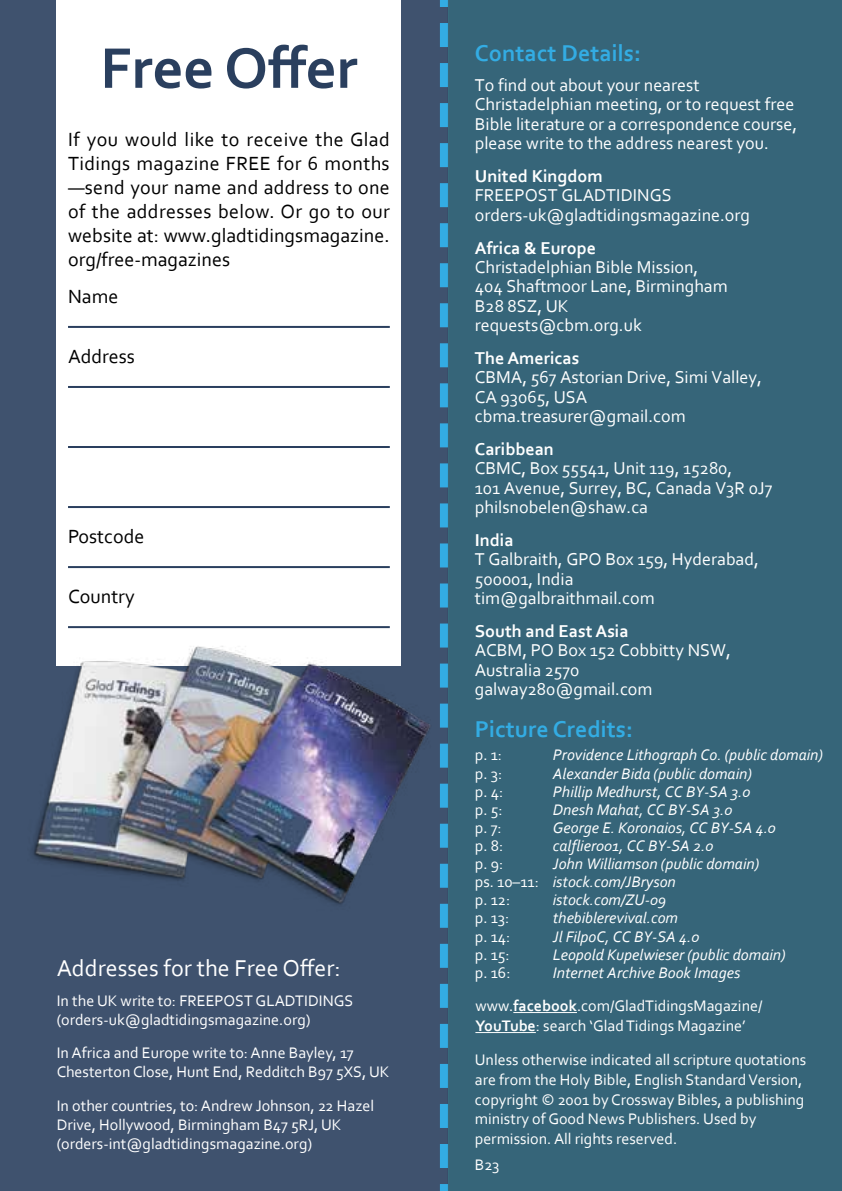
<style>
.page{position:relative;width:842px;height:1191px;background:#fff}
.page>*{position:absolute;margin:0;border:0;box-sizing:border-box;transform-origin:0 0}
.t1{font:700 60px "Corbel";color:#2a3f5e}
.t2{font:700 24px "Corbel";color:#33ace3}
.t3{font:24px "Corbel";color:#fff}
.t4{font:20px/24px "Corbel";color:#000;text-align:justify}
.t5{font:18px/19.2px "Corbel";color:#fff}
.t6{font:700 18px "Corbel";color:#fff}
.t7{font:16px/19px "Corbel";color:#fff}
.t8{font:italic 16px/18px "Corbel";color:#fff}
.s1{font-style:normal}
.s2{font-weight:700}
</style>
<div class="page">
<div style="left:448px;top:0;width:394px;height:1191px;background:#366579"></div>
<div style="left:0;top:0;width:448px;height:1191px;background:#3f526e"></div>
<svg style="left:440px;top:0;width:8px;height:1191px"></svg>
<div style="left:57px;top:0;width:344px;height:666px;background:#fff"></div>
<hr style="left:68px;top:326px;width:322px;height:2px;background:#2a3f5e">
<hr style="left:68px;top:386px;width:322px;height:2px;background:#2a3f5e">
<hr style="left:68px;top:446px;width:322px;height:2px;background:#2a3f5e">
<hr style="left:68px;top:506px;width:322px;height:2px;background:#2a3f5e">
<hr style="left:68px;top:566px;width:322px;height:2px;background:#2a3f5e">
<img style="left:32px;top:611px;width:434px;height:306px">
<hr style="left:513px;top:1012px;width:64px;height:1px;background:#fff">
<hr style="left:475px;top:1032px;width:61px;height:1px;background:#fff">
<h1 class="t1" style="left:100px;top:31px;width:259px">Free Offer</h1>
<p class="t4" style="left:68px;top:127px;width:323px">If you would like to receive the Glad Tidings magazine FREE for 6 months —send your name and address to one of the addresses below. Or go to our website at: www.gladtidingsmagazine. org/free-magazines</p>
<p class="t4" style="left:68px;top:284px;width:52px">Name</p>
<p class="t4" style="left:68px;top:344px;width:68px">Address</p>
<p class="t4" style="left:68px;top:524px;width:78px">Postcode</p>
<p class="t4" style="left:68px;top:584px;width:68px">Country</p>
<h2 class="t3" style="left:57px;top:953px;width:286px">Addresses for the Free Offer:</h2>
<p class="t7" style="left:57px;top:991px;width:298px">In the UK write to: FREEPOST GLADTIDINGS (orders-uk@gladtidingsmagazine.org)</p>
<p class="t7" style="left:57px;top:1043px;width:334px">In Africa and Europe write to: Anne Bayley, 17<br>Chesterton Close, Hunt End, Redditch B97 5XS, UK</p>
<p class="t7" style="left:57px;top:1095px;width:319px">In other countries, to: Andrew Johnson, 22 Hazel<br>Drive, Hollywood, Birmingham B47 5RJ, UK (orders-int@gladtidingsmagazine.org)</p>
<h2 class="t2" style="left:475px;top:38px;width:168px">Contact Details:</h2>
<p class="t5" style="left:475px;top:75px;width:324px">To find out about your nearest Christadelphian meeting, or to request free Bible literature or a correspondence course, please write to the address nearest you.</p>
<p class="t6" style="left:475px;top:165px;width:129px">United Kingdom</p>
<p class="t5" style="left:475px;top:185px;width:277px">FREEPOST GLADTIDINGS orders-uk@gladtidingsmagazine.org</p>
<p class="t6" style="left:475px;top:237px;width:123px">Africa &amp; Europe</p>
<p class="t5" style="left:475px;top:257px;width:254px">Christadelphian Bible Mission,<br>404 Shaftmoor Lane, Birmingham<br>B28 8SZ, UK requests@cbm.org.uk</p>
<p class="t6" style="left:475px;top:347px;width:106px">The Americas</p>
<p class="t5" style="left:475px;top:367px;width:289px">CBMA, 567 Astorian Drive, Simi Valley,<br>CA 93065, USA cbma.treasurer@gmail.com</p>
<p class="t6" style="left:475px;top:438px;width:81px">Caribbean</p>
<p class="t5" style="left:475px;top:458px;width:299px">CBMC, Box 55541, Unit 119, 15280,<br>101 Avenue, Surrey, BC, Canada V3R 0J7 philsnobelen@shaw.ca</p>
<p class="t6" style="left:475px;top:529px;width:40px">India</p>
<p class="t5" style="left:475px;top:549px;width:285px">T Galbraith, GPO Box 159, Hyderabad,<br>500001, India<br>tim@galbraithmail.com</p>
<p class="t6" style="left:475px;top:620px;width:155px">South and East Asia</p>
<p class="t5" style="left:475px;top:640px;width:257px">ACBM, PO Box 152 Cobbitty NSW,<br>Australia 2570 galway280@gmail.com</p>
<h2 class="t2" style="left:475px;top:714px;width:160px">Picture Credits:</h2>
<p class="t7" style="left:475px;top:745px;width:29px">p. 1:</p>
<p class="t8" style="left:553px;top:745px;width:272px">Providence Lithograph Co. (public domain)</p>
<p class="t7" style="left:475px;top:763px;width:29px">p. 3:</p>
<p class="t8" style="left:553px;top:764px;width:201px">Alexander Bida (public domain)</p>
<p class="t7" style="left:475px;top:781px;width:30px">p. 4:</p>
<p class="t8" style="left:553px;top:782px;width:199px">Phillip Medhurst, CC BY-SA 3.0</p>
<p class="t7" style="left:475px;top:799px;width:29px">p. 5:</p>
<p class="t8" style="left:553px;top:800px;width:181px">Dnesh Mahat, CC BY-SA 3.0</p>
<p class="t7" style="left:475px;top:817px;width:28px">p. 7:</p>
<p class="t8" style="left:553px;top:818px;width:225px">George E. Koronaios, CC BY-SA 4.0</p>
<p class="t7" style="left:475px;top:835px;width:30px">p. 8:</p>
<p class="t8" style="left:553px;top:836px;width:162px">calflier001, CC BY-SA 2.0</p>
<p class="t7" style="left:475px;top:854px;width:30px">p. 9:</p>
<p class="t8" style="left:475px;top:854px;width:286px;text-indent:78px">John Williamson (public domain) <span class="s1">ps. 10–11:</span> istock.com/JBryson<br><span class="s1">p. 12:</span></p>
<p class="t8" style="left:553px;top:890px;width:115px">istock.com/ZU-09</p>
<p class="t7" style="left:475px;top:908px;width:36px">p. 13:</p>
<p class="t8" style="left:553px;top:908px;width:127px">thebiblerevival.com</p>
<p class="t7" style="left:475px;top:926px;width:37px">p. 14:</p>
<p class="t8" style="left:553px;top:926px;width:148px">Jl FilpoC, CC BY-SA 4.0</p>
<p class="t7" style="left:475px;top:944px;width:36px">p. 15:</p>
<p class="t8" style="left:553px;top:945px;width:234px">Leopold Kupelwieser (public domain)</p>
<p class="t7" style="left:475px;top:962px;width:37px">p. 16:</p>
<p class="t8" style="left:553px;top:963px;width:189px">Internet Archive Book Images</p>
<p class="t7" style="left:475px;top:995px;width:289px;line-height:20px">www.<span class="s2">facebook</span>.com/GladTidingsMagazine/<br><span class="s2">YouTube</span>: search ‘Glad Tidings Magazine’</p>
<p class="t7" style="left:475px;top:1049px;width:333px;line-height:19.6px">Unless otherwise indicated all scripture quotations are from the Holy Bible, English Standard Version, copyright © 2001 by Crossway Bibles, a publishing ministry of Good News Publishers. Used by permission. All rights reserved.</p>
<p class="t7" style="left:475px;top:1155px;width:26px">B23</p>
</div>
